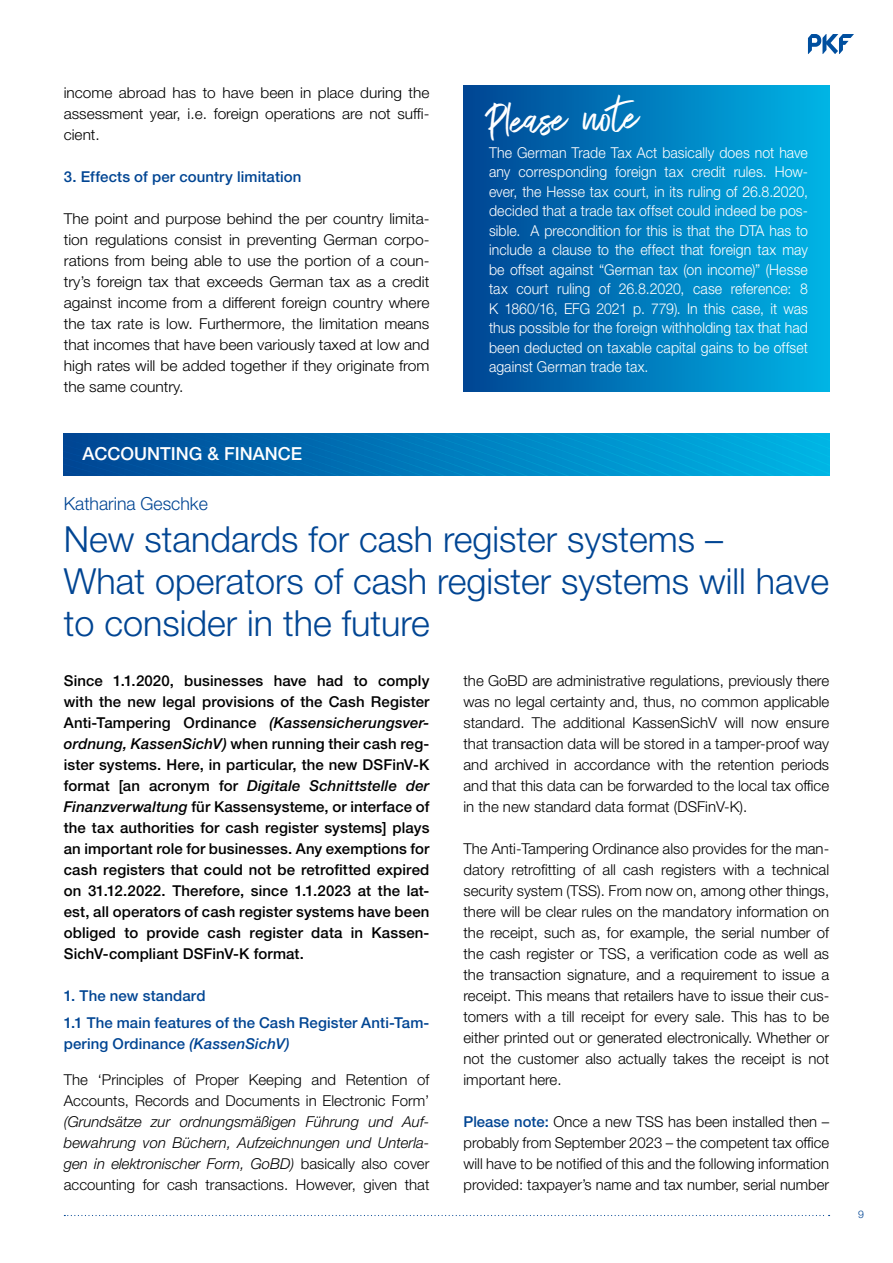
<style>
.page{position:relative;width:893px;height:1263px;background:#fff}
.page>*{position:absolute;margin:0;border:0;box-sizing:border-box;transform-origin:0 0}
.t1{font:46.5px "Exceptional";color:#fff}
.t2{font:300 36px/42px "Helvetica Neue LT Std";color:#014593}
.t3{font:500 18px "Helvetica Neue LT Std";color:#fff}
.t4{font:300 18px "Helvetica Neue LT Std";color:#014593}
.t5{font:300 15px/21px "Helvetica Neue LT Std";color:#000;text-align:justify}
.t6{font:500 15px/21px "Helvetica Neue LT Std";letter-spacing:.005em;color:#000;text-align:justify}
.t7{font:300 15px/19.5px "Helvetica Neue LT Std";letter-spacing:.005em;color:#fff;text-align:justify;scale:.94 1}
.t8{font:300 15px/21px "Helvetica Neue LT Std";color:#000;text-align:justify;scale:1.04 1}
.t9{font:italic 300 15px/21px "Helvetica Neue LT Std";color:#000;text-align:justify}
.t10{font:500 15px/27px "Helvetica Neue LT Std";letter-spacing:.005em;color:#014593}
.t11{font:300 10.5px "Helvetica Neue LT Std";color:#014593}
.s1{font-style:italic}
.s2{font-style:normal}
.s3{font-weight:500;color:#014593}
</style>
<div class="page">
<svg style="left:808px;top:34px;width:46px;height:20px"></svg>
<svg style="left:64px;top:1215px;width:766px;height:1px"></svg>
<svg style="left:63px;top:434px;width:766px;height:41px;background:#007dbd"></svg>
<div style="left:463px;top:85px;width:366px;height:307px;background:linear-gradient(to right,#004493,#00b4e6)"></div>
<p class="t5" style="left:64px;top:81px;width:367px">income abroad has to have been in place during the assessment year, i.e. foreign operations are not suffi&shy;cient.</p>
<p class="t10" style="left:64px;top:163px;width:239px">3. Effects of per country limitation</p>
<p class="t8" style="left:64px;top:207px;width:353px">The point and purpose behind the per country limita&shy;tion regulations consist in preventing German corpo&shy;rations from being able to use the portion of a coun&shy;try’s foreign tax that exceeds German tax as a credit against income from a different foreign country where the tax rate is low. Furthermore, the limitation means that incomes that have been variously taxed at low and high rates will be added together if they originate from the same country.</p>
<p class="t3" style="left:82px;top:443px;width:221px">ACCOUNTING &amp; FINANCE</p>
<h1 class="t1" style="left:485px;top:87px;width:154px;rotate:-2deg">Please note</h1>
<p class="t7" style="left:489px;top:142px;width:341px">The German Trade Tax Act basically does not have any corresponding foreign tax credit rules. How&shy;ever, the Hesse tax court, in its ruling of 26.8.2020, decided that a trade tax offset could indeed be pos&shy;sible. A precondition for this is that the DTA has to include a clause to the effect that foreign tax may be offset against “German tax (on income)” (Hesse tax court ruling of 26.8.2020, case reference: 8<br>K 1860/16, EFG 2021 p. 779). In this case, it was thus possible for the foreign withholding tax that had been deducted on taxable capital gains to be offset against German trade tax.</p>
<p class="t4" style="left:64px;top:492px;width:146px">Katharina Geschke</p>
<h2 class="t2" style="left:64px;top:517px;width:767px">New standards for cash register systems –<br>What operators of cash register systems will have to consider in the future</h2>
<p class="t6" style="left:64px;top:670px;width:367px">Since 1.1.2020, businesses have had to comply with the new legal provisions of the Cash Register Anti-Tampering Ordinance <span class="s1">(Kassensicherungsver&shy;ordnung, KassenSichV)</span> when running their cash reg&shy;ister systems. Here, in particular, the new DSFinV-K format [an acronym for <span class="s1">Digitale Schnittstelle der Finanzverwaltung</span> für Kassensysteme, or interface of the tax authorities for cash register systems] plays an important role for businesses. Any exemptions for cash registers that could not be retrofitted expired on 31.12.2022. Therefore, since 1.1.2023 at the lat&shy;est, all operators of cash register systems have been obliged to provide cash register data in Kassen-SichV-compliant DSFinV-K format.</p>
<p class="t10" style="left:64px;top:982px;width:367px">1. The new standard<br>1.1 The main features of the Cash Register Anti-Tam-</p>
<p class="t10" style="left:64px;top:1030px;width:227px">pering Ordinance <span class="s1">(KassenSichV)</span></p>
<p class="t5" style="left:64px;top:1068px;width:367px">The ‘Principles of Proper Keeping and Retention of<br>Accounts, Records and Documents in Electronic Form’</p>
<p class="t9" style="left:64px;top:1111px;width:367px">(Grundsätze zur ordnungsmäßigen Führung und Auf&shy;bewahrung von Büchern, Aufzeichnungen und Unterla&shy;gen in elektronischer Form, GoBD) <span class="s2">basically also cover accounting for cash transactions. However, given that</span></p>
<p class="t5" style="left:463px;top:669px;width:367px">the GoBD are administrative regulations, previously there was no legal certainty and, thus, no common applicable standard. The additional KassenSichV will now ensure that transaction data will be stored in a tamper-proof way and archived in accordance with the retention periods and that this data can be forwarded to the local tax office in the new standard data format (DSFinV-K).</p>
<p class="t5" style="left:463px;top:837px;width:367px">The Anti-Tampering Ordinance also provides for the man&shy;datory retrofitting of all cash registers with a technical security system (TSS). From now on, among other things, there will be clear rules on the mandatory information on the receipt, such as, for example, the serial number of the cash register or TSS, a verification code as well as the transaction signature, and a requirement to issue a receipt. This means that retailers have to issue their cus&shy;tomers with a till receipt for every sale. This has to be either printed out or generated electronically. Whether or not the customer also actually takes the receipt is not important here.</p>
<p class="t5" style="left:463px;top:1110px;width:367px"><span class="s3">Please note:</span> Once a new TSS has been installed then – probably from September 2023 – the competent tax office will have to be notified of this and the following information provided: taxpayer’s name and tax number, serial number</p>
<p class="t11" style="left:858px;top:1208px;width:7px">9</p>
</div>
